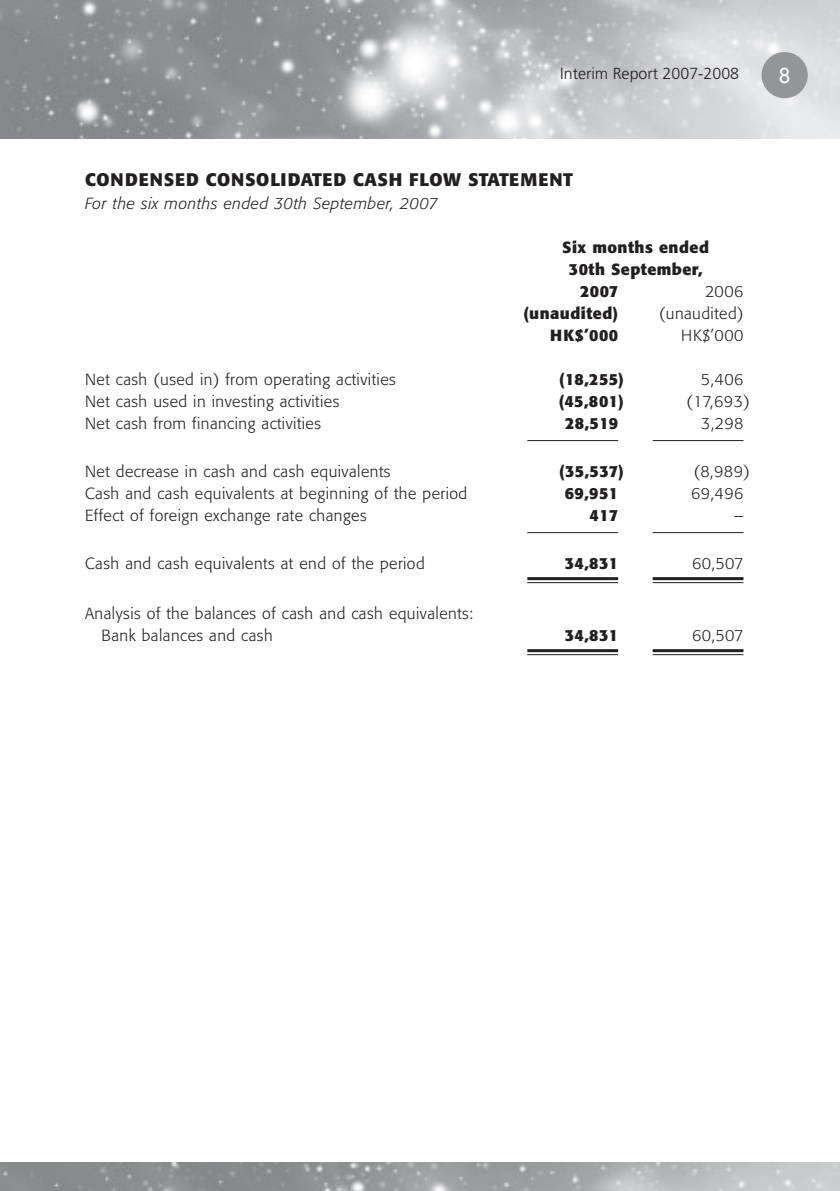
<style>
.page{position:relative;width:840px;height:1191px;background:#fff}
.page>*{position:absolute;margin:0;border:0;box-sizing:border-box;transform-origin:0 0}
.t1{font:20px "Futura";color:#fff}
.t2{font:700 18px "Formata";letter-spacing:.05em;color:#231f20}
.t3{font:300 16px/22px "Formata";letter-spacing:.03em;color:#231f20}
.t4{font:700 16px "Formata";letter-spacing:.03em;color:#231f20}
.t5{font:italic 300 16px "Formata";letter-spacing:.03em;color:#231f20}
.t6{font:300 16px "Frutiger";color:#231f20}
</style>
<div class="page">
<img style="left:0;top:1162px;width:839px;height:28px">
<img style="left:0;top:0;width:839px;height:139px">
<div style="left:761px;top:52px;width:46px;height:46px;background:#939598;border-radius:50%"></div>
<hr style="left:527px;top:440px;width:90px;height:1px;background:#231f20">
<hr style="left:652px;top:440px;width:91px;height:1px;background:#231f20">
<hr style="left:527px;top:532px;width:90px;height:1px;background:#231f20">
<hr style="left:652px;top:532px;width:91px;height:1px;background:#231f20">
<hr style="left:527px;top:577px;width:90px;height:3px;background:#231f20">
<hr style="left:527px;top:582px;width:90px;height:1px;background:#231f20">
<hr style="left:652px;top:577px;width:91px;height:3px;background:#231f20">
<hr style="left:652px;top:582px;width:91px;height:1px;background:#231f20">
<hr style="left:527px;top:649px;width:90px;height:3px;background:#231f20">
<hr style="left:527px;top:654px;width:90px;height:1px;background:#231f20">
<hr style="left:652px;top:649px;width:91px;height:3px;background:#231f20">
<hr style="left:652px;top:654px;width:91px;height:1px;background:#231f20">
<p class="t6" style="left:560px;top:64px;width:180px">Interim Report 2007-2008</p>
<p class="t1" style="left:778px;top:67px;width:13px">8</p>
<p class="t2" style="left:85px;top:173px;width:489px">CONDENSED CONSOLIDATED CASH FLOW STATEMENT</p>
<p class="t5" style="left:85px;top:197px;width:354px">For the six months ended 30th September, 2007</p>
<p class="t4" style="left:562px;top:241px;width:148px">Six months ended</p>
<p class="t4" style="left:568px;top:263px;width:135px">30th September,</p>
<p class="t4" style="left:579px;top:285px;width:40px">2007</p>
<p class="t3" style="left:704px;top:282px;width:40px">2006</p>
<p class="t4" style="left:523px;top:307px;width:96px">(unaudited)</p>
<p class="t3" style="left:658px;top:304px;width:86px">(unaudited)</p>
<p class="t4" style="left:550px;top:329px;width:69px">HK$’000</p>
<p class="t3" style="left:681px;top:326px;width:64px">HK$’000</p>
<p class="t3" style="left:85px;top:370px;width:312px">Net cash (used in) from operating activities</p>
<p class="t4" style="left:559px;top:373px;width:66px">(18,255 )</p>
<p class="t3" style="left:700px;top:370px;width:44px">5,406</p>
<p class="t3" style="left:85px;top:392px;width:255px">Net cash used in investing activities</p>
<p class="t4" style="left:558px;top:395px;width:67px">(45,801 )</p>
<p class="t3" style="left:686px;top:392px;width:65px">(17,693 )</p>
<p class="t3" style="left:85px;top:414px;width:237px">Net cash from financing activities</p>
<p class="t4" style="left:564px;top:417px;width:55px">28,519</p>
<p class="t3" style="left:700px;top:414px;width:44px">3,298</p>
<p class="t3" style="left:85px;top:462px;width:307px">Net decrease in cash and cash equivalents</p>
<p class="t4" style="left:559px;top:465px;width:66px">(35,537 )</p>
<p class="t3" style="left:693px;top:462px;width:58px">(8,989 )</p>
<p class="t3" style="left:85px;top:484px;width:383px">Cash and cash equivalents at beginning of the period</p>
<p class="t4" style="left:564px;top:487px;width:55px">69,951</p>
<p class="t3" style="left:690px;top:484px;width:54px">69,496</p>
<p class="t3" style="left:85px;top:506px;width:283px">Effect of foreign exchange rate changes</p>
<p class="t4" style="left:589px;top:509px;width:30px">417</p>
<p class="t3" style="left:733px;top:506px;width:11px">–</p>
<p class="t3" style="left:85px;top:554px;width:341px">Cash and cash equivalents at end of the period</p>
<p class="t4" style="left:564px;top:557px;width:55px">34,831</p>
<p class="t3" style="left:691px;top:554px;width:53px">60,507</p>
<p class="t3" style="left:102px;top:604px;width:373px;text-indent:-16px">Analysis of the balances of cash and cash equivalents:<br>Bank balances and cash</p>
<p class="t4" style="left:564px;top:629px;width:55px">34,831</p>
<p class="t3" style="left:691px;top:626px;width:53px">60,507</p>
</div>
